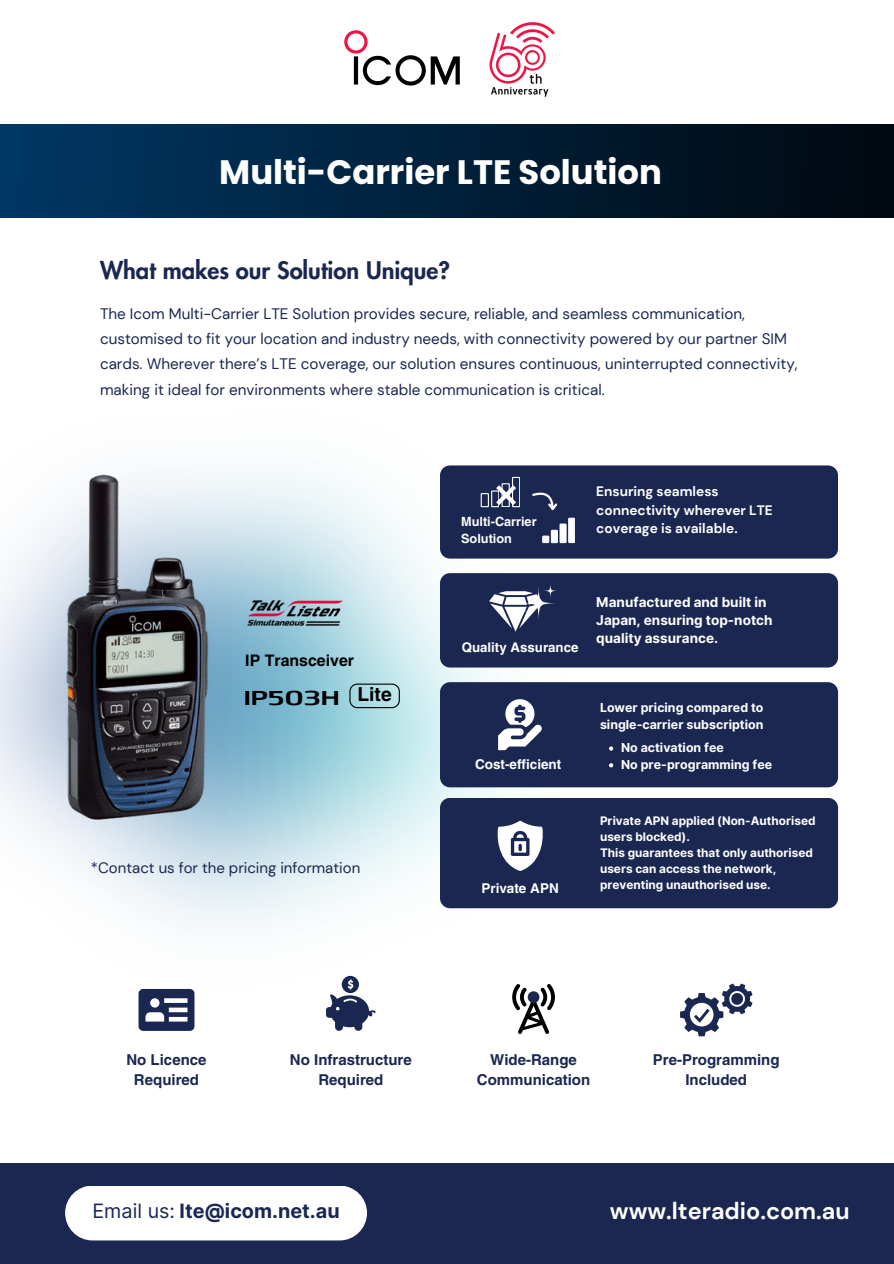
<style>
.page{position:relative;width:894px;height:1264px;background:#fff}
.page>*{position:absolute;margin:0;border:0;box-sizing:border-box;transform-origin:0 0}
.t1{font:700 33.9px "Poppins";color:#fff}
.t2{font:800 23.7px "Futura LT Pro";color:#1a2751}
.t3{font:700 23.4px "DM Sans";color:#fff}
.t4{font:700 19.8px "Inter";color:#1a2751}
.t5{font:700 19.2px "Helvetica";color:#000}
.t6{font:17.55px "Icom CI PRODUCT";color:#000}
.t7{font:700 15.9px "Helvetica";color:#000}
.t8{font:15.15px/25.3px "DM Sans";color:#1a2751}
.t9{font:700 15px/20.2px "Helvetica";color:#1a2751;text-align:center}
.t10{font:15px "DM Sans";color:#1a2751}
.t11{font:700 13.65px/18.3px "DM Sans";color:#fff}
.t12{font:700 13.5px/18px "Inter";color:#fff}
.t13{font:700 13.5px "Helvetica";color:#fff}
.t14{font:700 13.35px "Helvetica";color:#fff}
.t15{font:700 12.75px "Helvetica";color:#fff}
.t16{font:700 12.45px "Inter";color:#fff}
.t17{font:700 11.85px/15.9px "Inter";color:#fff}
.s1{font-weight:400}
</style>
<div class="page">
<div style="left:0;top:124px;width:893px;height:94px;background:linear-gradient(to right,#003764,#000910)"></div>
<img style="left:344px;top:22px;width:211px;height:75px">
<img style="left:0;top:469px;width:596px;height:539px">
<img style="left:46px;top:469px;width:186px;height:351px">
<svg style="left:349px;top:683px;width:51px;height:25px"></svg>
<img style="left:245px;top:596px;width:105px;height:34px">
<div style="left:0;top:1162px;width:893px;height:101px;background:#1a2751"></div>
<div style="left:65px;top:1185px;width:302px;height:55px;background:#fff;border-radius:27px"></div>
<div style="left:440px;top:797px;width:397px;height:111px;background:#1a2751;border-radius:10px"></div>
<svg style="left:497px;top:820px;width:46px;height:51px"></svg>
<div style="left:440px;top:573px;width:397px;height:94px;background:#1a2751;border-radius:10px"></div>
<div style="left:440px;top:465px;width:397px;height:93px;background:#1a2751;border-radius:10px"></div>
<div style="left:512px;top:477px;width:8px;height:30px;background:#e4e5ea"></div>
<svg style="left:480px;top:477px;width:39px;height:30px"></svg>
<svg style="left:532px;top:492px;width:42px;height:51px"></svg>
<div style="left:440px;top:682px;width:397px;height:105px;background:#1a2751;border-radius:10px"></div>
<svg style="left:498px;top:699px;width:43px;height:51px"></svg>
<svg style="left:138px;top:988px;width:56px;height:42px"></svg>
<svg style="left:326px;top:975px;width:49px;height:55px"></svg>
<svg style="left:510px;top:983px;width:46px;height:51px"></svg>
<svg style="left:680px;top:983px;width:72px;height:53px"></svg>
<svg style="left:489px;top:591px;width:40px;height:40px"></svg>
<svg style="left:521px;top:586px;width:34px;height:34px"></svg>
<svg style="left:518px;top:606px;width:10px;height:10px"></svg>
<svg style="left:542px;top:583px;width:15px;height:15px"></svg>
<svg style="left:609px;top:746px;width:4px;height:4px"></svg>
<svg style="left:609px;top:763px;width:4px;height:4px"></svg>
<p class="t1" style="left:219px;top:149px;width:444px">Multi-Carrier LTE Solution</p>
<p class="t2" style="left:100px;top:259px;width:351px">What makes our Solution Unique?</p>
<p class="t8" style="left:100px;top:301px;width:698px">The Icom Multi-Carrier LTE Solution provides secure, reliable, and seamless communication, customised to fit your location and industry needs, with connectivity powered by our partner SIM cards. Wherever there’s LTE coverage, our solution ensures continuous, uninterrupted connectivity, making it ideal for environments where stable communication is critical.</p>
<p class="t7" style="left:245px;top:651px;width:110px">IP Transceiver</p>
<p class="t6" style="left:245px;top:688px;width:97px">IP503H</p>
<h2 class="t5" style="left:357px;top:682px;width:36px">Lite</h2>
<p class="t10" style="left:91px;top:858px;width:271px">*Contact us for the pricing information</p>
<p class="t15" style="left:461px;top:513px;width:77px">Multi-Carrier</p>
<p class="t15" style="left:461px;top:531px;width:52px">Solution</p>
<p class="t11" style="left:596px;top:482px;width:178px">Ensuring seamless connectivity wherever LTE coverage is available.</p>
<p class="t14" style="left:461px;top:639px;width:118px">Quality Assurance</p>
<p class="t12" style="left:596px;top:593px;width:178px">Manufactured and built in<br>Japan, ensuring top-notch quality assurance.</p>
<p class="t13" style="left:475px;top:756px;width:88px">Cost-efficient</p>
<p class="t13" style="left:481px;top:880px;width:79px">Private APN</p>
<p class="t16" style="left:600px;top:699px;width:165px">Lower pricing compared to</p>
<p class="t16" style="left:600px;top:716px;width:165px">single-carrier subscription</p>
<p class="t16" style="left:621px;top:740px;width:104px">No activation fee</p>
<p class="t16" style="left:621px;top:757px;width:153px">No pre-programming fee</p>
<p class="t17" style="left:600px;top:812px;width:217px">Private APN applied (Non-Authorised users blocked).</p>
<p class="t17" style="left:600px;top:844px;width:214px">This guarantees that only authorised users can access the network, preventing unauthorised use.</p>
<p class="t9" style="left:126px;top:1049px;width:81px">No Licence<br>Required</p>
<p class="t9" style="left:290px;top:1049px;width:123px">No Infrastructure<br>Required</p>
<h6 class="t9" style="left:490px;top:1049px;width:88px">Wide-Range</h6>
<h5 class="t9" style="left:476px;top:1069px;width:115px">Communication</h5>
<h3 class="t9" style="left:652px;top:1049px;width:128px">Pre-Programming</h3>
<p class="t9" style="left:685px;top:1069px;width:63px">Included</p>
<p class="t4" style="left:92px;top:1199px;width:248px"><span class="s1">Email us:</span> lte@icom.net.au</p>
<p class="t3" style="left:609px;top:1195px;width:241px">www.lteradio.com.au</p>
</div>
